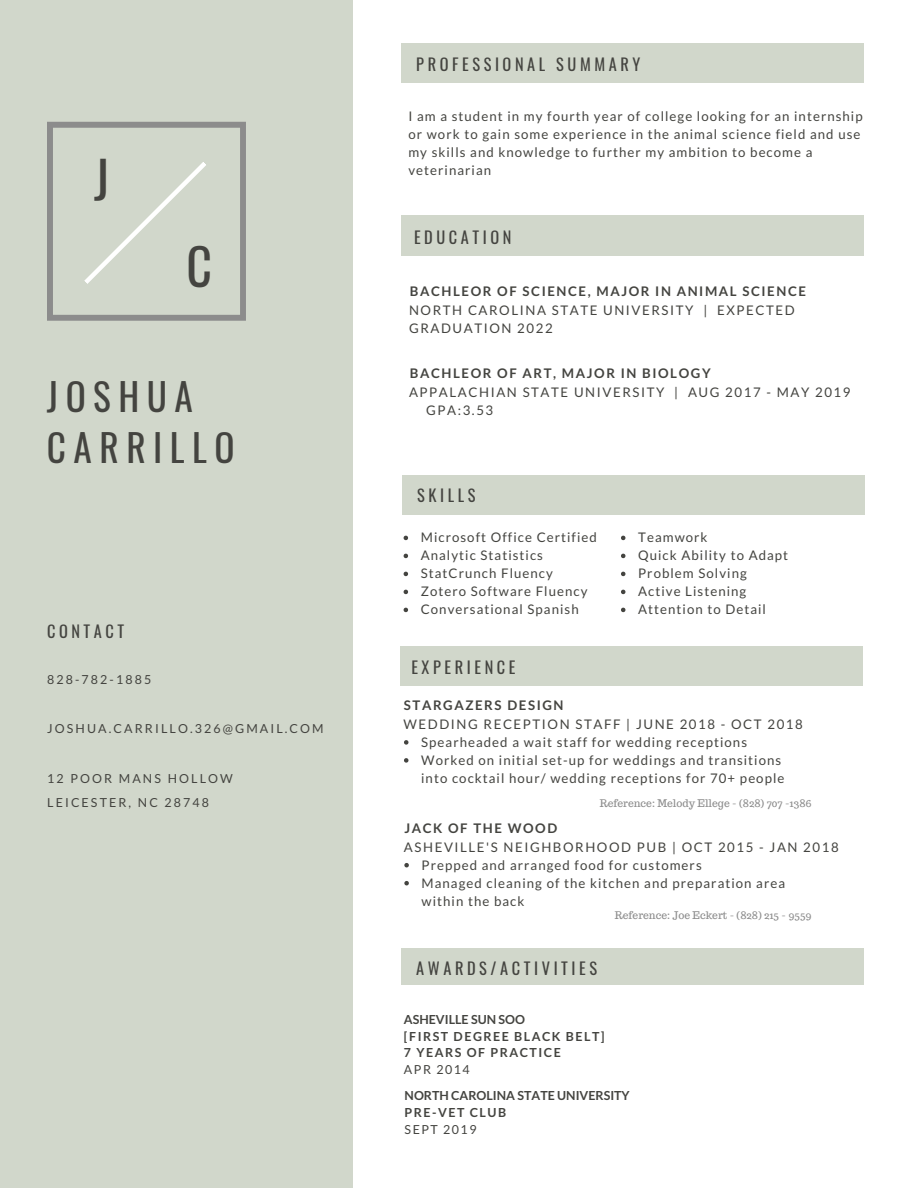
<style>
.page{position:relative;width:918px;height:1188px;background:#fff}
.page>*{position:absolute;margin:0;border:0;box-sizing:border-box;transform-origin:0 0}
.t1{font:49.8px "Oswald";color:#444440}
.t2{font:37.35px "Oswald";letter-spacing:.2em;color:#444440}
.t3{font:16.35px "Oswald";letter-spacing:.22em;color:#444440}
.t4{font:13.2px/18px "Lato";letter-spacing:.08em;color:#444440}
.t5{font:13.2px/18px "Lato";letter-spacing:.12em;color:#444440}
.t6{font:700 13.2px "Lato";letter-spacing:.12em;color:#444440}
.t7{font:12.45px "Lato";letter-spacing:.17em;color:#444440}
.t8{font:700 12.45px "Lato";letter-spacing:.12em;color:#444440}
.t9{font:700 12.45px "Lato";color:#444440}
.t10{font:12.45px "Lato";letter-spacing:.12em;color:#444440}
.t11{font:10.35px "Trocchi";color:#8c8c8c}
</style>
<div class="page">
<div style="left:0;top:0;width:352px;height:1188px;background:#d1d7cb"></div>
<div style="left:401px;top:216px;width:463px;height:39px;background:#d1d7cb"></div>
<div style="left:403px;top:475px;width:462px;height:40px;background:#d1d7cb"></div>
<div style="left:401px;top:44px;width:463px;height:39px;background:#d1d7cb"></div>
<div style="left:401px;top:948px;width:463px;height:36px;background:#d1d7cb"></div>
<div style="left:400px;top:647px;width:463px;height:39px;background:#d1d7cb"></div>
<svg style="left:47px;top:122px;width:199px;height:199px"></svg>
<svg style="left:404px;top:536px;width:4px;height:4px"></svg>
<svg style="left:404px;top:554px;width:4px;height:4px"></svg>
<svg style="left:404px;top:572px;width:4px;height:4px"></svg>
<svg style="left:404px;top:590px;width:4px;height:4px"></svg>
<svg style="left:404px;top:608px;width:4px;height:4px"></svg>
<svg style="left:621px;top:536px;width:4px;height:4px"></svg>
<svg style="left:621px;top:554px;width:4px;height:4px"></svg>
<svg style="left:621px;top:572px;width:4px;height:4px"></svg>
<svg style="left:621px;top:590px;width:4px;height:4px"></svg>
<svg style="left:621px;top:608px;width:4px;height:4px"></svg>
<svg style="left:404px;top:740px;width:4px;height:5px"></svg>
<svg style="left:404px;top:758px;width:4px;height:5px"></svg>
<svg style="left:404px;top:863px;width:5px;height:4px"></svg>
<svg style="left:404px;top:881px;width:5px;height:4px"></svg>
<p class="t1" style="left:94px;top:141px;width:16px">J</p>
<p class="t1" style="left:186px;top:227px;width:27px">C</p>
<p class="t2" style="left:47px;top:367px;width:147px">JOSHUA</p>
<p class="t2" style="left:47px;top:419px;width:189px">CARRILLO</p>
<p class="t3" style="left:47px;top:618px;width:79px">CONTACT</p>
<p class="t7" style="left:47px;top:671px;width:106px">828-782-1885</p>
<p class="t7" style="left:47px;top:721px;width:278px">JOSHUA.CARRILLO.326@GMAIL.COM</p>
<p class="t7" style="left:47px;top:770px;width:187px">12 POOR MANS HOLLOW</p>
<p class="t7" style="left:47px;top:795px;width:163px">LEICESTER, NC 28748</p>
<p class="t3" style="left:416px;top:51px;width:226px">PROFESSIONAL SUMMARY</p>
<p class="t4" style="left:408px;top:107px;width:456px">I am a student in my fourth year of college looking for an internship or work to gain some experience in the animal science field and use my skills and knowledge to further my ambition to become a veterinarian</p>
<p class="t3" style="left:414px;top:224px;width:99px">EDUCATION</p>
<p class="t6" style="left:410px;top:283px;width:398px">BACHLEOR OF SCIENCE, MAJOR IN ANIMAL SCIENCE</p>
<p class="t5" style="left:409px;top:301px;width:387px">NORTH CAROLINA STATE UNIVERSITY | EXPECTED<br>GRADUATION 2022</p>
<p class="t6" style="left:410px;top:365px;width:302px">BACHLEOR OF ART, MAJOR IN BIOLOGY</p>
<p class="t4" style="left:426px;top:401px;width:69px">GPA:3.53</p>
<p class="t5" style="left:409px;top:383px;width:443px">APPALACHIAN STATE UNIVERSITY | AUG 2017 - MAY 2019</p>
<p class="t3" style="left:417px;top:482px;width:60px">SKILLS</p>
<p class="t4" style="left:421px;top:528px;width:178px">Microsoft Office Certified</p>
<p class="t4" style="left:421px;top:546px;width:124px">Analytic Statistics</p>
<p class="t4" style="left:421px;top:564px;width:134px">StatCrunch Fluency</p>
<p class="t4" style="left:421px;top:582px;width:168px">Zotero Software Fluency</p>
<p class="t4" style="left:421px;top:600px;width:159px">Conversational Spanish</p>
<p class="t3" style="left:411px;top:654px;width:106px">EXPERIENCE</p>
<p class="t6" style="left:404px;top:697px;width:161px">STARGAZERS DESIGN</p>
<p class="t4" style="left:638px;top:528px;width:71px">Teamwork</p>
<p class="t4" style="left:638px;top:546px;width:152px">Quick Ability to Adapt</p>
<p class="t4" style="left:638px;top:564px;width:110px">Problem Solving</p>
<p class="t4" style="left:638px;top:582px;width:110px">Active Listening</p>
<p class="t4" style="left:638px;top:600px;width:129px">Attention to Detail</p>
<p class="t5" style="left:404px;top:715px;width:401px">WEDDING RECEPTION STAFF | JUNE 2018 - OCT 2018</p>
<p class="t4" style="left:421px;top:733px;width:327px">Spearheaded a wait staff for wedding receptions</p>
<p class="t4" style="left:421px;top:751px;width:365px">Worked on initial set-up for weddings and transitions into cocktail hour/ wedding receptions for 70+ people</p>
<p class="t11" style="left:600px;top:796px;width:214px">Reference: Melody Ellege - (828) 707 -1386</p>
<p class="t6" style="left:404px;top:820px;width:154px">JACK OF THE WOOD</p>
<p class="t5" style="left:404px;top:838px;width:436px">ASHEVILLE'S NEIGHBORHOOD PUB | OCT 2015 - JAN 2018</p>
<p class="t4" style="left:422px;top:856px;width:282px">Prepped and arranged food for customers</p>
<p class="t4" style="left:422px;top:874px;width:365px">Managed cleaning of the kitchen and preparation area within the back</p>
<p class="t11" style="left:615px;top:908px;width:198px">Reference: Joe Eckert - (828) 215 - 9559</p>
<p class="t3" style="left:416px;top:956px;width:183px">AWARDS/ACTIVITIES</p>
<p class="t9" style="left:404px;top:1011px;width:123px">ASHEVILLE SUN SOO</p>
<p class="t8" style="left:404px;top:1028px;width:202px">[FIRST DEGREE BLACK BELT]</p>
<p class="t8" style="left:404px;top:1045px;width:158px">7 YEARS OF PRACTICE</p>
<p class="t7" style="left:404px;top:1062px;width:67px">APR 2014</p>
<p class="t9" style="left:405px;top:1088px;width:227px">NORTH CAROLINA STATE UNIVERSITY</p>
<p class="t8" style="left:405px;top:1105px;width:103px">PRE-VET CLUB</p>
<p class="t10" style="left:405px;top:1122px;width:73px">SEPT 2019</p>
</div>
